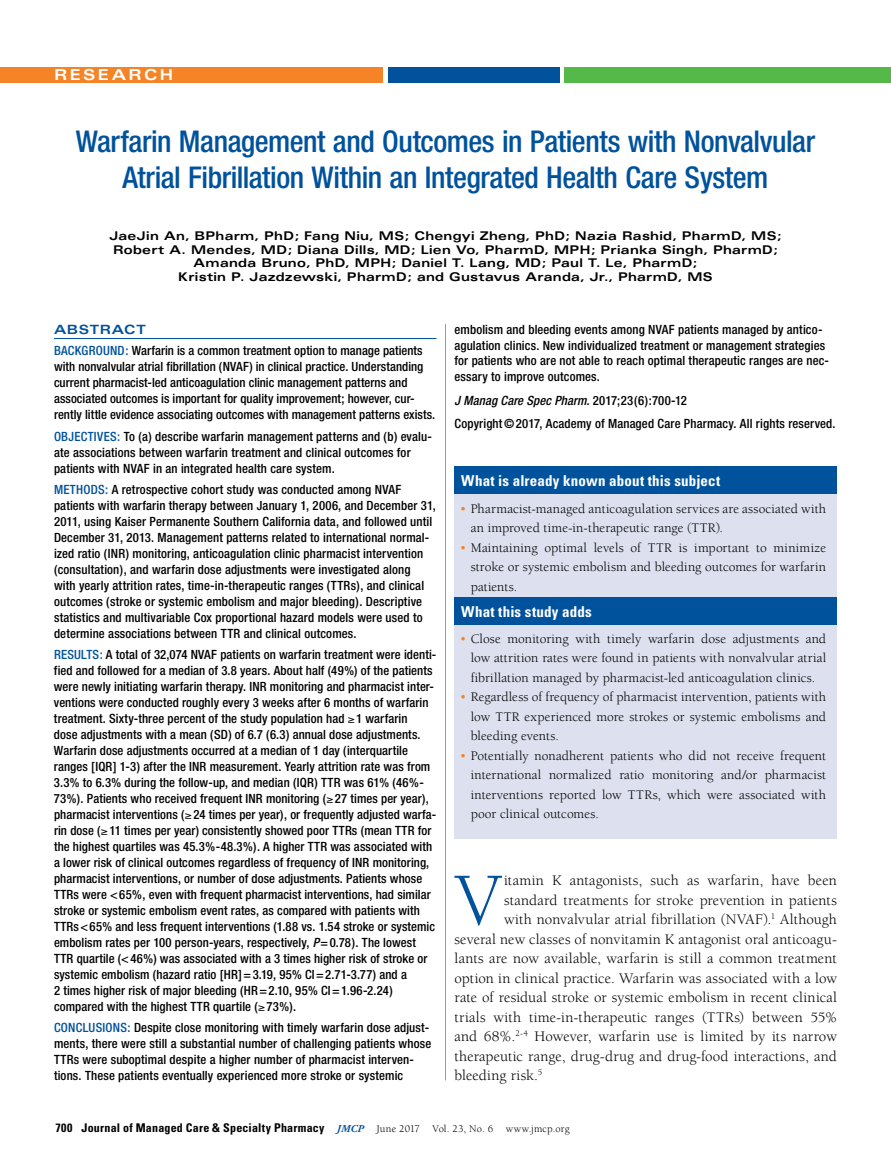
<style>
.page{position:relative;width:891px;height:1175px;background:#fff}
.page>*{position:absolute;margin:0;border:0;box-sizing:border-box;transform-origin:0 0}
.t1{font:76.35px "Berkeley Pro";color:#00529c}
.t2{font:500 condensed 30px/36px "Helvetica Neue";letter-spacing:-.015em;color:#00529c;text-align:center}
.t3{font:15px "Berkeley Pro";letter-spacing:.01em;color:#000}
.t4{font:700 condensed 15px "Univers";letter-spacing:.01em;color:#fff}
.t5{font:700 expanded 15px "Univers";letter-spacing:.16em;color:#fff}
.t6{font:13.5px/19.5px "Berkeley Pro";letter-spacing:.005em;color:#000;text-align:justify}
.t7{font:500 condensed 12.75px/16px "Helvetica Neue";letter-spacing:.01em;color:#000}
.t8{font:700 expanded 12.75px "Univers";letter-spacing:.045em;color:#00529c}
.t9{font:700 expanded 12px/13.5px "Univers";letter-spacing:.02em;color:#000;text-align:center}
.t10{font:700 condensed 12px "Univers";letter-spacing:.015em;color:#000}
.s1{color:#00529c}
.s2{font-style:italic}
.s3{color:#f58427}
.s4{font-family:"Adobe Garamond Pro";font-style:italic;font-stretch:normal;font-size:10.5px;color:#00529c}
.s5{font-family:"Berkeley Pro";font-weight:400;font-stretch:normal;font-size:10.5px}
</style>
<div class="page">
<hr style="left:54px;top:338px;width:382px;height:1px;background:#00529c">
<hr style="left:445px;top:324px;width:1px;height:756px;background:#f58427">
<div style="left:0;top:67px;width:383px;height:15px;background:#f58427"></div>
<div style="left:388px;top:67px;width:172px;height:15px;background:#00529c"></div>
<div style="left:565px;top:67px;width:326px;height:16px;background:#54b948"></div>
<div style="left:455px;top:484px;width:382px;height:130px;background:#dde1ef"></div>
<div style="left:455px;top:466px;width:382px;height:27px;background:#00529c"></div>
<div style="left:455px;top:607px;width:382px;height:231px;background:#dde1ef"></div>
<div style="left:455px;top:597px;width:382px;height:28px;background:#00529c"></div>
<p class="t5" style="left:54px;top:66px;width:121px">RESEARCH</p>
<h2 class="t2" style="left:76px;top:123px;width:741px">Warfarin Management and Outcomes in Patients with Nonvalvular<br>Atrial Fibrillation Within an Integrated Health Care System</h2>
<p class="t9" style="left:109px;top:229px;width:674px">JaeJin An, BPharm, PhD; Fang Niu, MS; Chengyi Zheng, PhD; Nazia Rashid, PharmD, MS; Robert A. Mendes, MD; Diana Dills, MD; Lien Vo, PharmD, MPH; Prianka Singh, PharmD; Amanda Bruno, PhD, MPH; Daniel T. Lang, MD; Paul T. Le, PharmD;<br>Kristin P. Jazdzewski, PharmD; and Gustavus Aranda, Jr., PharmD, MS</p>
<p class="t8" style="left:54px;top:322px;width:93px">ABSTRACT</p>
<p class="t7" style="left:54px;top:343px;width:383px"><span class="s1">BACKGROUND:</span> Warfarin is a common treatment option to manage patients with nonvalvular atrial fibrillation (NVAF) in clinical practice. Understanding current pharmacist-led anticoagulation clinic management patterns and associated outcomes is important for quality improvement; however, cur&shy;rently little evidence associating outcomes with management patterns exists.</p>
<p class="t7" style="left:54px;top:428px;width:379px"><span class="s1">OBJECTIVES:</span> To (a) describe warfarin management patterns and (b) evalu&shy;ate associations between warfarin treatment and clinical outcomes for patients with NVAF in an integrated health care system.</p>
<p class="t7" style="left:54px;top:481px;width:383px"><span class="s1">METHODS:</span> A retrospective cohort study was conducted among NVAF patients with warfarin therapy between January 1, 2006, and December 31, 2011, using Kaiser Permanente Southern California data, and followed until December 31, 2013. Management patterns related to international normal&shy;ized ratio (INR) monitoring, anticoagulation clinic pharmacist intervention (consultation), and warfarin dose adjustments were investigated along<br>with yearly attrition rates, time-in-therapeutic ranges (TTRs), and clinical outcomes (stroke or systemic embolism and major bleeding). Descriptive statistics and multivariable Cox proportional hazard models were used to determine associations between TTR and clinical outcomes.</p>
<p class="t7" style="left:54px;top:646px;width:384px"><span class="s1">RESULTS:</span> A total of 32,074 NVAF patients on warfarin treatment were identi&shy;fied and followed for a median of 3.8 years. About half (49%) of the patients were newly initiating warfarin therapy. INR monitoring and pharmacist inter&shy;ventions were conducted roughly every 3 weeks after 6 months of warfarin treatment. Sixty-three percent of the study population had ≥1 warfarin<br>dose adjustments with a mean (SD) of 6.7 (6.3) annual dose adjustments.<br>Warfarin dose adjustments occurred at a median of 1 day (interquartile ranges [IQR] 1-3) after the INR measurement. Yearly attrition rate was from 3.3% to 6.3% during the follow-up, and median (IQR) TTR was 61% (46%- 73%). Patients who received frequent INR monitoring (≥27 times per year), pharmacist interventions (≥24 times per year), or frequently adjusted warfa&shy;rin dose (≥11 times per year) consistently showed poor TTRs (mean TTR for the highest quartiles was 45.3%-48.3%). A higher TTR was associated with a lower risk of clinical outcomes regardless of frequency of INR monitoring, pharmacist interventions, or number of dose adjustments. Patients whose TTRs were &lt;65%, even with frequent pharmacist interventions, had similar stroke or systemic embolism event rates, as compared with patients with TTRs&lt;65% and less frequent interventions (1.88 vs. 1.54 stroke or systemic embolism rates per 100 person-years, respectively, <span class="s2">P</span>=0.78). The lowest TTR quartile (&lt;46%) was associated with a 3 times higher risk of stroke or systemic embolism (hazard ratio [HR]=3.19, 95% CI=2.71-3.77) and a<br>2 times higher risk of major bleeding (HR=2.10, 95% CI=1.96-2.24) compared with the highest TTR quartile (≥73%).</p>
<p class="t7" style="left:54px;top:1019px;width:379px"><span class="s1">CONCLUSIONS:</span> Despite close monitoring with timely warfarin dose adjust&shy;ments, there were still a substantial number of challenging patients whose TTRs were suboptimal despite a higher number of pharmacist interven&shy;tions. These patients eventually experienced more stroke or systemic</p>
<p class="t7" style="left:455px;top:321px;width:376px">embolism and bleeding events among NVAF patients managed by antico&shy;agulation clinics. New individualized treatment or management strategies for patients who are not able to reach optimal therapeutic ranges are nec&shy;essary to improve outcomes.</p>
<p class="t7" style="left:455px;top:388px;width:382px;line-height:23.4px"><span class="s2">J Manag Care Spec Pharm.</span> 2017;23(6):700-12<br>Copyright©2017, Academy of Managed Care Pharmacy. All rights reserved.</p>
<p class="t4" style="left:461px;top:471px;width:261px">What is already known about this subject</p>
<p class="t6" style="left:471px;top:499px;width:357px;text-indent:-11px"><span class="s3">•</span> Pharmacist-managed anticoagulation services are associated with an improved time-in-therapeutic range (TTR).</p>
<p class="t6" style="left:471px;top:538px;width:357px;text-indent:-11px"><span class="s3">•</span> Maintaining optimal levels of TTR is important to minimize stroke or systemic embolism and bleeding outcomes for warfarin patients.</p>
<p class="t4" style="left:461px;top:602px;width:132px">What this study adds</p>
<p class="t6" style="left:471px;top:629px;width:357px;text-indent:-11px"><span class="s3">•</span> Close monitoring with timely warfarin dose adjustments and low attrition rates were found in patients with nonvalvular atrial fibrillation managed by pharmacist-led anticoagulation clinics.</p>
<p class="t6" style="left:471px;top:687px;width:357px;text-indent:-11px"><span class="s3">•</span> Regardless of frequency of pharmacist intervention, patients with low TTR experienced more strokes or systemic embolisms and bleeding events.</p>
<p class="t6" style="left:471px;top:746px;width:357px;text-indent:-11px"><span class="s3">•</span> Potentially nonadherent patients who did not receive frequent international normalized ratio monitoring and/or pharmacist interventions reported low TTRs, which were associated with poor clinical outcomes.</p>
<h1 class="t1" style="left:455px;top:858px;width:48px">V</h1>
<p class="t3" style="left:504px;top:872px;width:334px">itamin K antagonists, such as warfarin, have been</p>
<p class="t3" style="left:504px;top:891px;width:334px">standard treatments for stroke prevention in patients</p>
<p class="t3" style="left:504px;top:911px;width:334px">with nonvalvular atrial fibrillation (NVAF).<sup>1</sup> Although</p>
<p class="t3" style="left:455px;top:930px;width:384px">several new classes of nonvitamin K antagonist oral anticoagu-</p>
<p class="t3" style="left:455px;top:950px;width:384px">lants are now available, warfarin is still a common treatment</p>
<p class="t3" style="left:455px;top:969px;width:384px">option in clinical practice. Warfarin was associated with a low</p>
<p class="t3" style="left:455px;top:989px;width:384px">rate of residual stroke or systemic embolism in recent clinical</p>
<p class="t3" style="left:455px;top:1008px;width:384px">trials with time-in-therapeutic ranges (TTRs) between 55%</p>
<p class="t3" style="left:455px;top:1028px;width:384px">and 68%.<sup>2-4</sup> However, warfarin use is limited by its narrow</p>
<p class="t3" style="left:455px;top:1047px;width:384px">therapeutic range, drug-drug and drug-food interactions, and</p>
<p class="t3" style="left:455px;top:1067px;width:89px">bleeding risk.<sup>5</sup></p>
<p class="t10" style="left:56px;top:1120px;width:516px">700 Journal of Managed Care &amp; Specialty Pharmacy <span class="s4">JMCP</span> <span class="s5">June 2017 Vol. 23, No. 6 www.jmcp.org</span></p>
</div>
